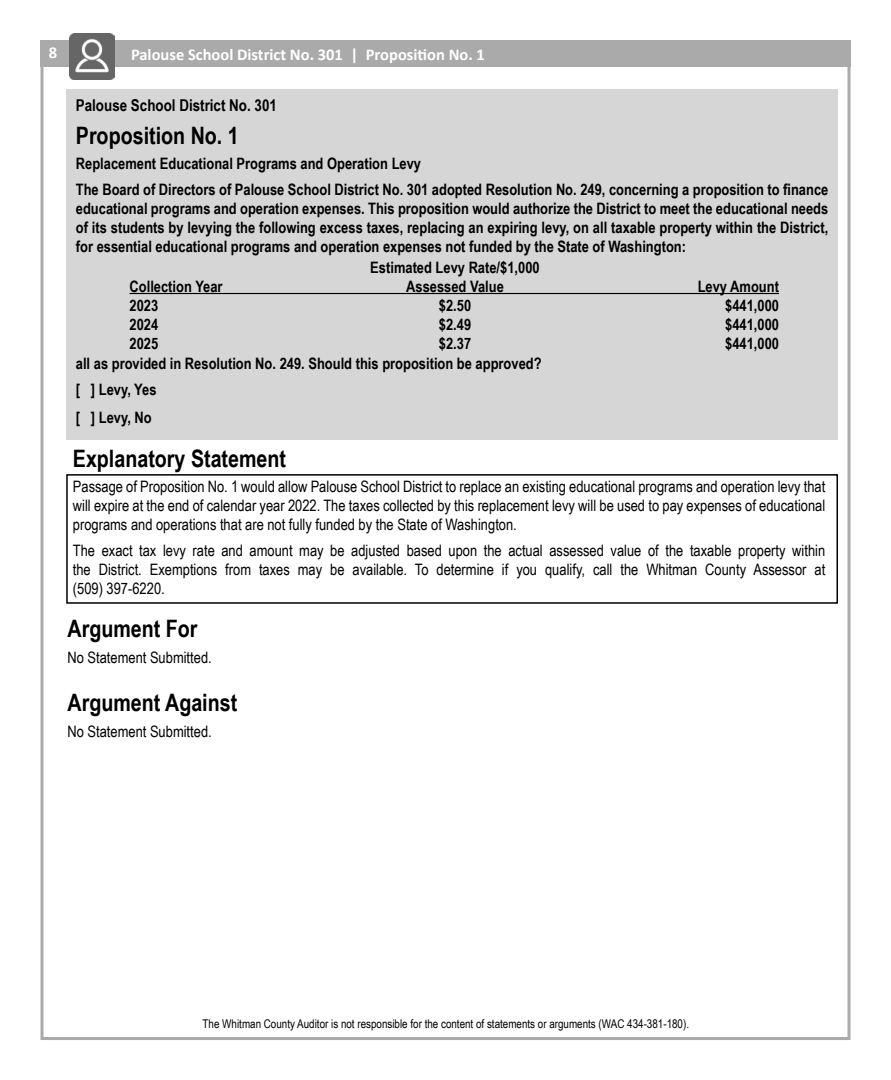
<style>
.page{position:relative;width:891px;height:1080px;background:#fff}
.page>*{position:absolute;margin:0;border:0;box-sizing:border-box;transform-origin:0 0}
.t1{font:700 24px "Arial Narrow";color:#000}
.t2{font:700 16.5px "Calibri";color:#fff}
.t3{font:700 16.35px "Arial Narrow";color:#000}
.t4{font:700 15.75px/25.7px "Arial Narrow";color:#000}
.t5{font:15.75px/18.9px "Arial Narrow";color:#000;text-align:justify}
.t6{font:12px "Arial Narrow";color:#000}
</style>
<div class="page">
<div style="left:41px;top:40px;width:810px;height:28px;background:#aaa"></div>
<img style="left:70px;top:34px;width:45px;height:46px">
<div style="left:66px;top:89px;width:772px;height:351px;background:#d6d6d6"></div>
<div style="left:66px;top:474px;width:772px;height:130px;border:2px solid #000"></div>
<hr style="left:130px;top:293px;width:649px;height:1px;background:#000">
<p class="t2" style="left:49px;top:42px;width:10px">8</p>
<p class="t2" style="left:131px;top:44px;width:355px">Palouse School District No. 301 | Proposition No. 1</p>
<p class="t3" style="left:76px;top:93px;width:203px">Palouse School District No. 301</p>
<h1 class="t1" style="left:76px;top:117px;width:164px">Proposition No. 1</h1>
<p class="t4" style="left:76px;top:150px;width:754px">Replacement Educational Programs and Operation Levy<br>The Board of Directors of Palouse School District No. 301 adopted Resolution No. 249, concerning a proposition to finance</p>
<p class="t4" style="left:76px;top:198px;width:754px;line-height:18.9px;text-align:justify">educational programs and operation expenses. This proposition would authorize the District to meet the educational needs of its students by levying the following excess taxes, replacing an expiring levy, on all taxable property within the District, for essential educational programs and operation expenses not funded by the State of Washington:</p>
<p class="t4" style="left:370px;top:254px;width:171px">Estimated Levy Rate/$1,000</p>
<p class="t4" style="left:130px;top:273px;width:95px">Collection Year</p>
<p class="t4" style="left:406px;top:273px;width:99px">Assessed Value</p>
<p class="t4" style="left:698px;top:273px;width:83px">Levy Amount</p>
<p class="t4" style="left:130px;top:292px;width:30px">2023</p>
<p class="t4" style="left:439px;top:292px;width:34px">$2.50</p>
<p class="t4" style="left:725px;top:292px;width:55px">$441,000</p>
<p class="t4" style="left:130px;top:311px;width:30px">2024</p>
<p class="t4" style="left:439px;top:311px;width:34px">$2.49</p>
<p class="t4" style="left:725px;top:311px;width:55px">$441,000</p>
<p class="t4" style="left:130px;top:329px;width:30px">2025</p>
<p class="t4" style="left:439px;top:329px;width:34px">$2.37</p>
<p class="t4" style="left:725px;top:329px;width:55px">$441,000</p>
<p class="t4" style="left:76px;top:350px;width:467px">all as provided in Resolution No. 249. Should this proposition be approved? [ ] Levy, Yes</p>
<p class="t4" style="left:76px;top:404px;width:77px">[ ] Levy, No</p>
<h1 class="t1" style="left:73px;top:440px;width:215px">Explanatory Statement</h1>
<p class="t5" style="left:73px;top:477px;width:754px">Passage of Proposition No. 1 would allow Palouse School District to replace an existing educational programs and operation levy that will expire at the end of calendar year 2022. The taxes collected by this replacement levy will be used to pay expenses of educational programs and operations that are not fully funded by the State of Washington.</p>
<p class="t5" style="left:73px;top:540px;width:754px">The exact tax levy rate and amount may be adjusted based upon the actual assessed value of the taxable property within the District. Exemptions from taxes may be available. To determine if you qualify, call the Whitman County Assessor at (509) 397-6220.</p>
<h1 class="t1" style="left:67px;top:611px;width:132px">Argument For</h1>
<p class="t5" style="left:67px;top:647px;width:146px">No Statement Submitted.</p>
<h1 class="t1" style="left:67px;top:684px;width:171px">Argument Against</h1>
<p class="t5" style="left:67px;top:721px;width:146px">No Statement Submitted.</p>
<p class="t6" style="left:203px;top:1015px;width:488px">The Whitman County Auditor is not responsible for the content of statements or arguments (WAC 434-381-180).</p>
</div>
